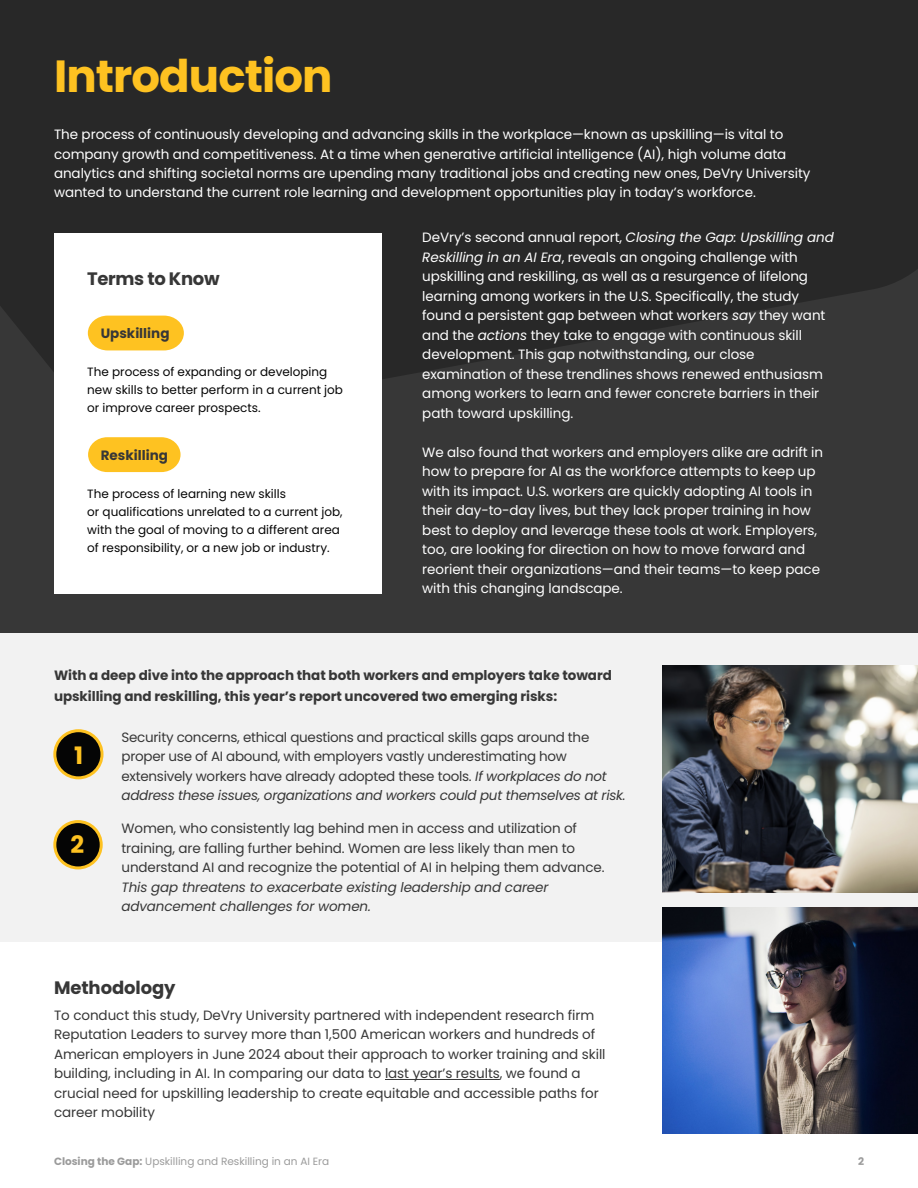
<style>
.page{position:relative;width:918px;height:1188px;background:#fff}
.page>*{position:absolute;margin:0;border:0;box-sizing:border-box;transform-origin:0 0}
.t1{font:700 45px "Poppins";letter-spacing:-.02em;color:#fec221}
.t2{font:700 24px "Poppins";color:#fec221}
.t3{font:700 18px "Poppins";letter-spacing:-.005em;color:#373737}
.t4{font:13.5px/19.5px "Poppins";letter-spacing:-.005em;color:#fff}
.t5{font:13.5px/19.5px "Poppins";letter-spacing:-.005em;color:#373737}
.t6{font:700 13.5px/21px "Poppins";letter-spacing:-.005em;color:#373737}
.t7{font:italic 13.5px/19.5px "Poppins";letter-spacing:-.01em;color:#373737}
.t8{font:12px/18px "Poppins";color:#050505}
.t9{font:10.5px "Poppins";color:#9b9b9b}
.t10{font:700 10.5px "Poppins";color:#9b9b9b}
.s1{font-style:italic}
.s2{font-weight:700}
</style>
<div class="page">
<div style="left:0;top:0;width:918px;height:633px;background:#373737"></div>
<svg style="left:0;top:0;width:918px;height:379px;fill:#282828"></svg>
<div style="left:0;top:633px;width:918px;height:309px;background:#f2f2f2"></div>
<hr style="left:385px;top:1079px;width:115px;height:1px;background:#373737">
<div style="left:55px;top:731px;width:47px;height:47px;background:#050505;border-radius:50%"></div>
<div style="left:53px;top:729px;width:50px;height:50px;border:3px solid #fec221;border-radius:50%"></div>
<div style="left:55px;top:822px;width:46px;height:46px;background:#050505;border-radius:50%"></div>
<div style="left:53px;top:820px;width:50px;height:49px;border:3px solid #fec221;border-radius:50%"></div>
<div style="left:54px;top:233px;width:328px;height:361px;background:#fff"></div>
<svg style="left:88px;top:437px;width:93px;height:35px;background:#fec837"></svg>
<svg style="left:88px;top:316px;width:96px;height:34px;background:#fec733"></svg>
<img style="left:663px;top:666px;width:255px;height:226px">
<img style="left:663px;top:908px;width:255px;height:226px">
<h1 class="t1" style="left:54px;top:50px;width:280px">Introduction</h1>
<p class="t4" style="left:54px;top:125px;width:758px">The process of continuously developing and advancing skills in the workplace—known as upskilling—is vital to company growth and competitiveness. At a time when generative artificial intelligence (AI), high volume data analytics and shifting societal norms are upending many traditional jobs and creating new ones, DeVry University wanted to understand the current role learning and development opportunities play in today’s workforce.</p>
<p class="t4" style="left:422px;top:228px;width:413px">DeVry’s second annual report, <span class="s1">Closing the Gap: Upskilling and Reskilling in an AI Era</span>, reveals an ongoing challenge with upskilling and reskilling, as well as a resurgence of lifelong learning among workers in the U.S. Specifically, the study found a persistent gap between what workers <span class="s1">say</span> they want and the <span class="s1">actions</span> they take to engage with continuous skill development. This gap notwithstanding, our close examination of these trendlines shows renewed enthusiasm among workers to learn and fewer concrete barriers in their path toward upskilling.</p>
<p class="t4" style="left:422px;top:442px;width:402px">We also found that workers and employers alike are adrift in how to prepare for AI as the workforce attempts to keep up with its impact. U.S. workers are quickly adopting AI tools in their day-to-day lives, but they lack proper training in how best to deploy and leverage these tools at work. Employers, too, are looking for direction on how to move forward and reorient their organizations—and their teams—to keep pace with this changing landscape.</p>
<h3 class="t3" style="left:87px;top:268px;width:134px">Terms to Know</h3>
<p class="t6" style="left:101px;top:322px;width:70px">Upskilling</p>
<p class="t8" style="left:87px;top:363px;width:257px">The process of expanding or developing new skills to better perform in a current job or improve career prospects.</p>
<p class="t6" style="left:101px;top:445px;width:69px">Reskilling</p>
<p class="t8" style="left:87px;top:485px;width:257px">The process of learning new skills<br>or qualifications unrelated to a current job, with the goal of moving to a different area of responsibility, or a new job or industry.</p>
<p class="t6" style="left:54px;top:665px;width:559px">With a deep dive into the approach that both workers and employers take toward upskilling and reskilling, this year’s report uncovered two emerging risks:</p>
<p class="t5" style="left:122px;top:727px;width:506px">Security concerns, ethical questions and practical skills gaps around the proper use of AI abound, with employers vastly underestimating how extensively workers have already adopted these tools. <span class="s1">If workplaces do not address these issues, organizations and workers could put themselves at risk.</span></p>
<p class="t5" style="left:122px;top:819px;width:485px">Women, who consistently lag behind men in access and utilization of training, are falling further behind. Women are less likely than men to understand AI and recognize the potential of AI in helping them advance.</p>
<p class="t7" style="left:122px;top:877px;width:428px">This gap threatens to exacerbate existing leadership and career advancement challenges for women.</p>
<h2 class="t2" style="left:74px;top:742px;width:11px">1</h2>
<h2 class="t2" style="left:71px;top:831px;width:15px">2</h2>
<h3 class="t3" style="left:54px;top:977px;width:123px">Methodology</h3>
<p class="t5" style="left:54px;top:1006px;width:553px">To conduct this study, DeVry University partnered with independent research firm Reputation Leaders to survey more than 1,500 American workers and hundreds of American employers in June 2024 about their approach to worker training and skill building, including in AI. In comparing our data to last year’s results, we found a crucial need for upskilling leadership to create equitable and accessible paths for career mobility</p>
<p class="t9" style="left:54px;top:1155px;width:277px"><span class="s2">Closing the Gap:</span> Upskilling and Reskilling in an AI Era</p>
<p class="t10" style="left:858px;top:1155px;width:7px">2</p>
</div>
